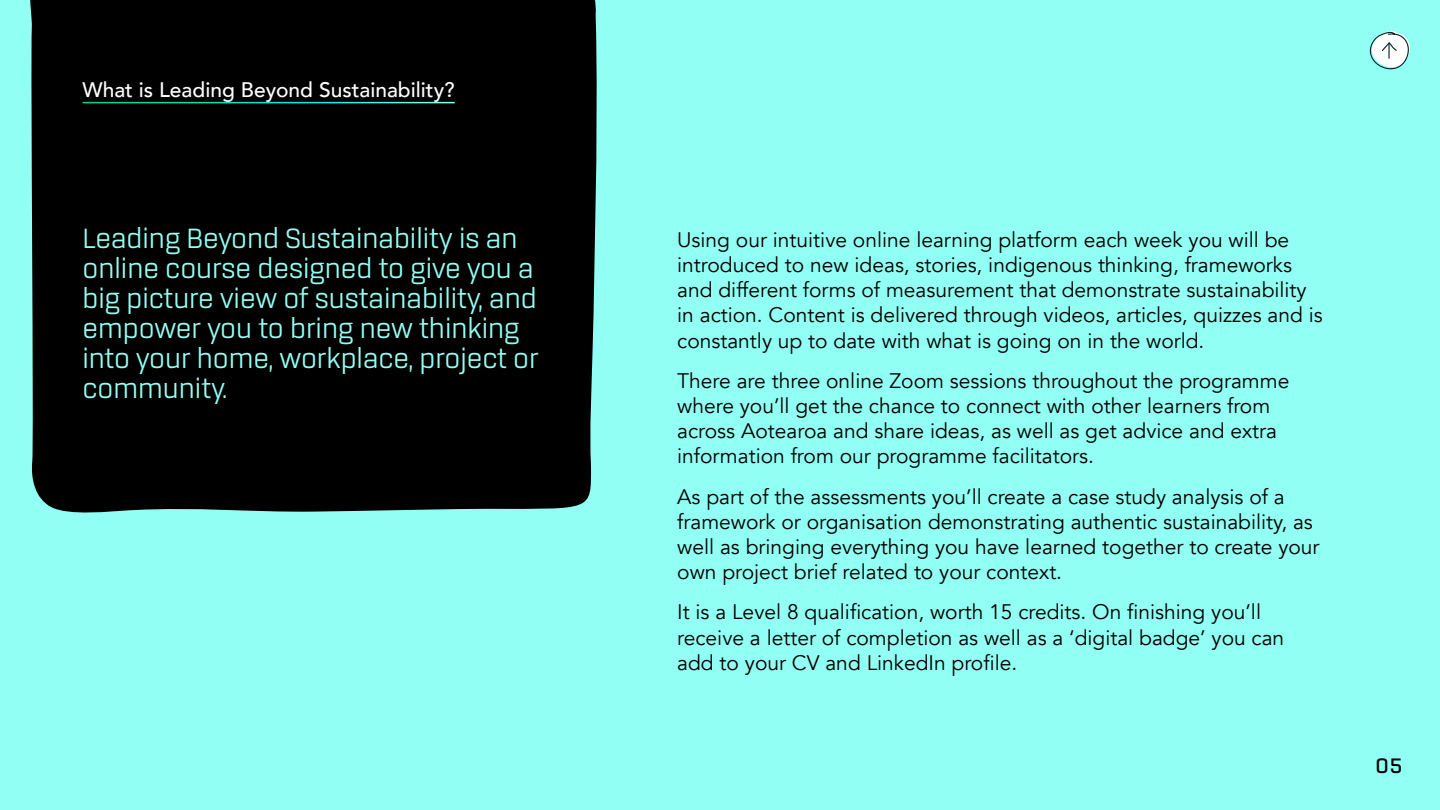
<style>
.page{position:relative;width:1440px;height:810px;background:#92fff4}
.page>*{position:absolute;margin:0;border:0;box-sizing:border-box;transform-origin:0 0}
.t1{font:30px/30px "Rogan";color:#92fff4}
.t2{font:600 22.5px "Rogan";color:#000}
.t3{font:21px/25.2px "Avenir";color:#000}
.t4{font:500 21px "Avenir";color:#fff}
</style>
<div class="page">
<div style="left:30px;top:0;width:567px;height:513px;background:#000"></div>
<svg style="left:1369px;top:31px;width:41px;height:39px"></svg>
<hr style="left:82px;top:102px;width:373px;height:1px;background:#fff">
<p class="t4" style="left:82px;top:72px;width:374px">What is Leading Beyond Sustainability?</p>
<h1 class="t1" style="left:82px;top:224px;width:458px">Leading Beyond Sustainability is an online course designed to give you a big picture view of sustainability, and empower you to bring new thinking into your home, workplace, project or community.</h1>
<p class="t3" style="left:677px;top:227px;width:647px">Using our intuitive online learning platform each week you will be introduced to new ideas, stories, indigenous thinking, frameworks and different forms of measurement that demonstrate sustainability in action. Content is delivered through videos, articles, quizzes and is constantly up to date with what is going on in the world.</p>
<p class="t3" style="left:677px;top:368px;width:614px">There are three online Zoom sessions throughout the programme where you’ll get the chance to connect with other learners from across Aotearoa and share ideas, as well as get advice and extra information from our programme facilitators.</p>
<p class="t3" style="left:677px;top:484px;width:644px">As part of the assessments you’ll create a case study analysis of a framework or organisation demonstrating authentic sustainability, as well as bringing everything you have learned together to create your own project brief related to your context.</p>
<p class="t3" style="left:677px;top:600px;width:609px">It is a Level 8 qualification, worth 15 credits. On finishing you’ll receive a letter of completion as well as a ‘digital badge’ you can add to your CV and LinkedIn profile.</p>
<p class="t2" style="left:1376px;top:753px;width:28px">05</p>
</div>
